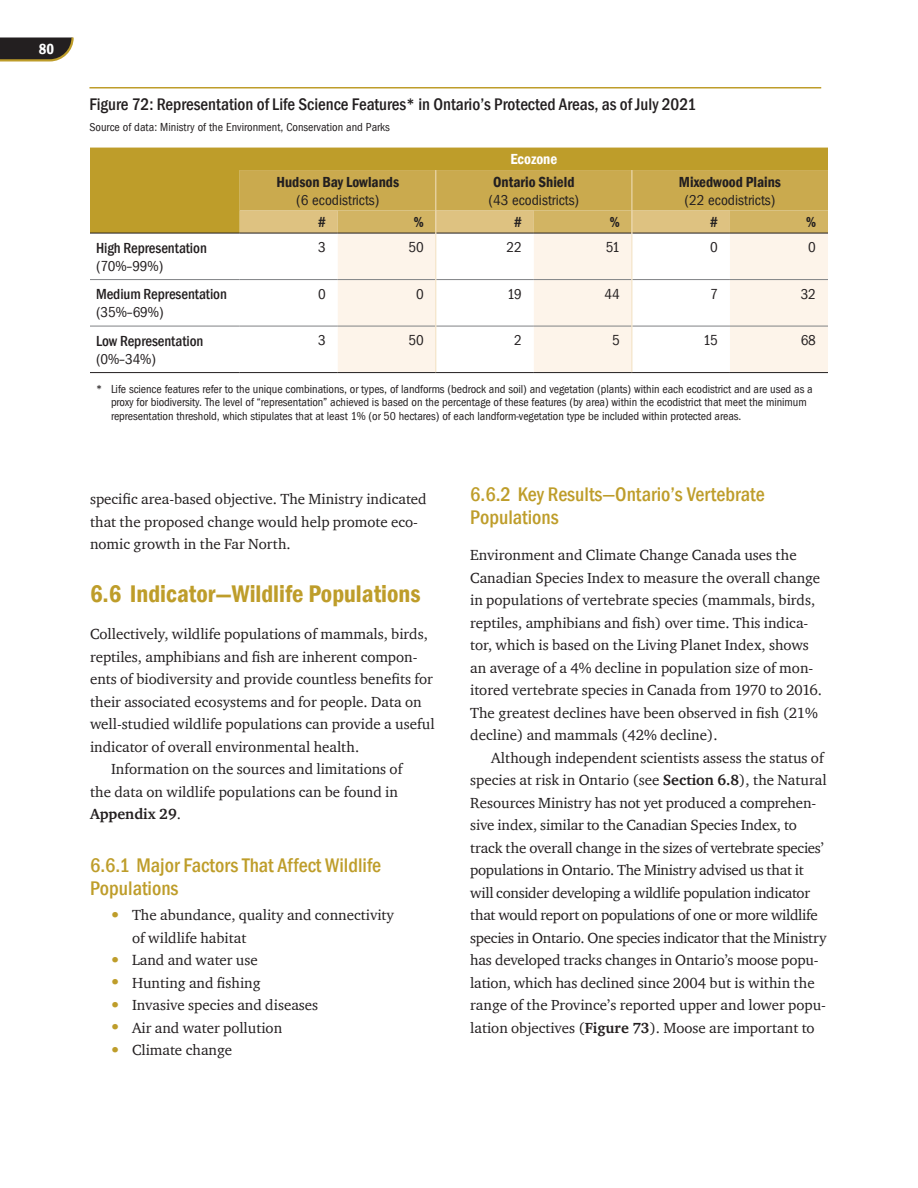
<style>
.page{position:relative;width:918px;height:1188px;background:#fff}
.page>*{position:absolute;margin:0;border:0;box-sizing:border-box;transform-origin:0 0}
.Head_3{font:600 condensed 24.75px "Franklin Gothic";color:#be9d2a}
.Head_4{font:500 condensed 20.25px/22.5px "Franklin Gothic";color:#be9d2a}
.Figure_label{font:500 condensed 17.25px "Franklin Gothic";color:#231f20}
.Body_text{font:15px/22.5px "Charter ITC";letter-spacing:-.01em;color:#231f20}
.Body_first{font:15px/22.5px "Charter ITC";color:#231f20}
.Bullet_point{font:15px/22.5px "Charter ITC";color:#231f20}
.Table_text{font:500 condensed 15px/18px "Franklin Gothic";letter-spacing:-.005em;color:#231f20}
.Table_head_1{font:600 condensed 15px "Franklin Gothic";color:#231f20}
.Table_head_1-2{font:15px "Franklin Got Cd ITCTT";color:#231f20}
.Table_text_-_right_a{font:15px "Franklin Got Cd ITCTT";letter-spacing:-.005em;color:#231f20}
.Table_head_1-3{font:600 condensed 15px "Franklin Gothic";color:#fff}
.Table_note_number{font:12px/13.5px "Franklin Got Cd ITCTT";letter-spacing:-.005em;color:#231f20}
.Figure_source{font:12px "Franklin Got Cd ITCTT";color:#231f20}
.s1{font-family:"Franklin Got Cd ITCTT";font-weight:400;font-stretch:normal}
.s2{font-weight:700}
.s3{font-size:19.5px;color:#be9d2a}
</style>
<div class="page">
<svg style="left:0;top:38px;width:74px;height:24px;background:#484136"></svg>
<hr style="left:89px;top:87px;width:732px;height:1px;background:#be9d2a">
<div style="left:90px;top:148px;width:738px;height:85px;background:#be9d2a"></div>
<svg style="left:338px;top:234px;width:490px;height:138px;fill:#fdf4ea"></svg>
<hr style="left:90px;top:326px;width:150px;height:1px;background:#808285">
<hr style="left:240px;top:326px;width:98px;height:1px;background:#808285">
<hr style="left:338px;top:326px;width:97px;height:1px;background:#808285">
<hr style="left:436px;top:326px;width:98px;height:1px;background:#808285">
<hr style="left:534px;top:326px;width:98px;height:1px;background:#808285">
<hr style="left:632px;top:326px;width:98px;height:1px;background:#808285">
<hr style="left:730px;top:326px;width:98px;height:1px;background:#808285">
<hr style="left:90px;top:233px;width:150px;height:1px;background:#231f20">
<hr style="left:240px;top:233px;width:98px;height:1px;background:#231f20">
<hr style="left:338px;top:233px;width:97px;height:1px;background:#231f20">
<hr style="left:436px;top:233px;width:98px;height:1px;background:#231f20">
<hr style="left:534px;top:233px;width:98px;height:1px;background:#231f20">
<hr style="left:632px;top:233px;width:98px;height:1px;background:#231f20">
<hr style="left:730px;top:233px;width:98px;height:1px;background:#231f20">
<hr style="left:90px;top:279px;width:150px;height:1px;background:#808285">
<hr style="left:240px;top:279px;width:98px;height:1px;background:#808285">
<hr style="left:338px;top:279px;width:97px;height:1px;background:#808285">
<hr style="left:436px;top:279px;width:98px;height:1px;background:#808285">
<hr style="left:534px;top:279px;width:98px;height:1px;background:#808285">
<hr style="left:632px;top:279px;width:98px;height:1px;background:#808285">
<hr style="left:730px;top:279px;width:98px;height:1px;background:#808285">
<svg style="left:240px;top:170px;width:588px;height:63px;background:#ceaf5b"></svg>
<hr style="left:90px;top:372px;width:150px;height:1px;background:#231f20">
<hr style="left:240px;top:372px;width:98px;height:1px;background:#231f20">
<hr style="left:338px;top:372px;width:98px;height:1px;background:#231f20">
<hr style="left:436px;top:372px;width:98px;height:1px;background:#231f20">
<hr style="left:534px;top:372px;width:98px;height:1px;background:#231f20">
<hr style="left:632px;top:372px;width:98px;height:1px;background:#231f20">
<hr style="left:730px;top:372px;width:98px;height:1px;background:#231f20">
<hr style="left:435px;top:233px;width:1px;height:47px;background:#f2e0c0">
<hr style="left:435px;top:280px;width:1px;height:46px;background:#f2e0c0">
<hr style="left:435px;top:326px;width:1px;height:46px;background:#f2e0c0">
<hr style="left:632px;top:233px;width:1px;height:47px;background:#f2e0c0">
<hr style="left:632px;top:280px;width:1px;height:46px;background:#f2e0c0">
<hr style="left:632px;top:326px;width:1px;height:46px;background:#f2e0c0">
<p class="Table_head_1-3" style="left:39px;top:39px;width:17px">80</p>
<h3 class="Figure_label" style="left:89px;top:93px;width:608px">Figure 72: Representation of Life Science Features* in Ontario’s Protected Areas, as of July 2021</h3>
<p class="Figure_source" style="left:89px;top:120px;width:302px">Source of data: Ministry of the Environment, Conservation and Parks</p>
<p class="Table_head_1-3" style="left:510px;top:149px;width:49px">Ecozone</p>
<p class="Table_head_1" style="left:276px;top:172px;width:124px">Hudson Bay Lowlands</p>
<p class="Table_head_1-2" style="left:296px;top:191px;width:85px">(6 ecodistricts)</p>
<p class="Table_head_1" style="left:493px;top:172px;width:83px">Ontario Shield</p>
<p class="Table_head_1-2" style="left:488px;top:191px;width:92px">(43 ecodistricts)</p>
<p class="Table_head_1" style="left:679px;top:172px;width:104px">Mixedwood Plains</p>
<p class="Table_head_1-2" style="left:685px;top:191px;width:92px">(22 ecodistricts)</p>
<p class="Table_head_1" style="left:318px;top:212px;width:9px">#</p>
<p class="Table_head_1" style="left:414px;top:212px;width:11px">%</p>
<p class="Table_head_1" style="left:514px;top:212px;width:9px">#</p>
<p class="Table_head_1" style="left:610px;top:212px;width:11px">%</p>
<p class="Table_head_1" style="left:710px;top:212px;width:9px">#</p>
<p class="Table_head_1" style="left:806px;top:212px;width:11px">%</p>
<p class="Table_text" style="left:96px;top:238px;width:112px">High Representation <span class="s1">(70%–99%)</span></p>
<p class="Table_text_-_right_a" style="left:318px;top:239px;width:9px">3</p>
<p class="Table_text_-_right_a" style="left:409px;top:239px;width:17px">50</p>
<p class="Table_text_-_right_a" style="left:507px;top:239px;width:17px">22</p>
<p class="Table_text_-_right_a" style="left:606px;top:239px;width:16px">51</p>
<p class="Table_text_-_right_a" style="left:710px;top:239px;width:9px">0</p>
<p class="Table_text_-_right_a" style="left:808px;top:239px;width:9px">0</p>
<p class="Table_text" style="left:96px;top:285px;width:133px">Medium Representation <span class="s1">(35%–69%)</span></p>
<p class="Table_text_-_right_a" style="left:318px;top:285px;width:9px">0</p>
<p class="Table_text_-_right_a" style="left:416px;top:285px;width:9px">0</p>
<p class="Table_text_-_right_a" style="left:507px;top:285px;width:16px">19</p>
<p class="Table_text_-_right_a" style="left:605px;top:285px;width:17px">44</p>
<p class="Table_text_-_right_a" style="left:710px;top:285px;width:9px">7</p>
<p class="Table_text_-_right_a" style="left:801px;top:285px;width:17px">32</p>
<p class="Table_text" style="left:96px;top:331px;width:109px">Low Representation <span class="s1">(0%–34%)</span></p>
<p class="Table_text_-_right_a" style="left:318px;top:332px;width:9px">3</p>
<p class="Table_text_-_right_a" style="left:409px;top:332px;width:17px">50</p>
<p class="Table_text_-_right_a" style="left:514px;top:332px;width:9px">2</p>
<p class="Table_text_-_right_a" style="left:612px;top:332px;width:9px">5</p>
<p class="Table_text_-_right_a" style="left:703px;top:332px;width:16px">15</p>
<p class="Table_text_-_right_a" style="left:801px;top:332px;width:17px">68</p>
<p class="Table_note_number" style="left:111px;top:382px;width:703px;text-indent:-15px">* Life science features refer to the unique combinations, or types, of landforms (bedrock and soil) and vegetation (plants) within each ecodistrict and are used as a proxy for biodiversity. The level of “representation” achieved is based on the percentage of these features (by area) within the ecodistrict that meet the minimum representation threshold, which stipulates that at least 1% (or 50 hectares) of each landform-vegetation type be included within protected areas.</p>
<p class="Body_text" style="left:90px;top:487px;width:338px">specific area-based objective. The Ministry indicated that the proposed change would help promote eco&shy;nomic growth in the Far North.</p>
<h3 class="Head_3" style="left:90px;top:577px;width:332px">6.6 Indicator—Wildlife Populations</h3>
<p class="Body_first" style="left:90px;top:622px;width:346px">Collectively, wildlife populations of mammals, birds, reptiles, amphibians and fish are inherent compon&shy;ents of biodiversity and provide countless benefits for their associated ecosystems and for people. Data on well-studied wildlife populations can provide a useful indicator of overall environmental health.</p>
<p class="Body_text" style="left:90px;top:757px;width:314px;text-indent:21px">Information on the sources and limitations of the data on wildlife populations can be found in<br><span class="s2">Appendix 29</span>.</p>
<h4 class="Head_4" style="left:90px;top:854px;width:293px">6.6.1 Major Factors That Affect Wildlife<br>Populations</h4>
<p class="Bullet_point" style="left:132px;top:904px;width:264px;text-indent:-22px"><span class="s3">•</span> The abundance, quality and connectivity of wildlife habitat</p>
<p class="Bullet_point" style="left:110px;top:949px;width:150px"><span class="s3">•</span> Land and water use</p>
<p class="Bullet_point" style="left:110px;top:971px;width:153px"><span class="s3">•</span> Hunting and fishing</p>
<p class="Bullet_point" style="left:110px;top:994px;width:210px"><span class="s3">•</span> Invasive species and diseases</p>
<p class="Bullet_point" style="left:110px;top:1016px;width:174px"><span class="s3">•</span> Air and water pollution</p>
<p class="Bullet_point" style="left:110px;top:1039px;width:124px"><span class="s3">•</span> Climate change</p>
<h4 class="Head_4" style="left:470px;top:483px;width:296px">6.6.2 Key Results—Ontario’s Vertebrate<br>Populations</h4>
<p class="Body_first" style="left:470px;top:544px;width:353px">Environment and Climate Change Canada uses the Canadian Species Index to measure the overall change in populations of vertebrate species (mammals, birds, reptiles, amphibians and fish) over time. This indica&shy;tor, which is based on the Living Planet Index, shows an average of a 4% decline in population size of mon&shy;itored vertebrate species in Canada from 1970 to 2016.<br>The greatest declines have been observed in fish (21% decline) and mammals (42% decline).</p>
<p class="Body_text" style="left:470px;top:746px;width:358px;text-indent:21px">Although independent scientists assess the status of species at risk in Ontario (see <span class="s2">Section 6.8</span>), the Natural Resources Ministry has not yet produced a comprehen&shy;sive index, similar to the Canadian Species Index, to track the overall change in the sizes of vertebrate species’ populations in Ontario. The Ministry advised us that it will consider developing a wildlife population indicator that would report on populations of one or more wildlife species in Ontario. One species indicator that the Ministry has developed tracks changes in Ontario’s moose popu&shy;lation, which has declined since 2004 but is within the range of the Province’s reported upper and lower popu&shy;lation objectives (<span class="s2">Figure 73</span>). Moose are important to</p>
</div>
